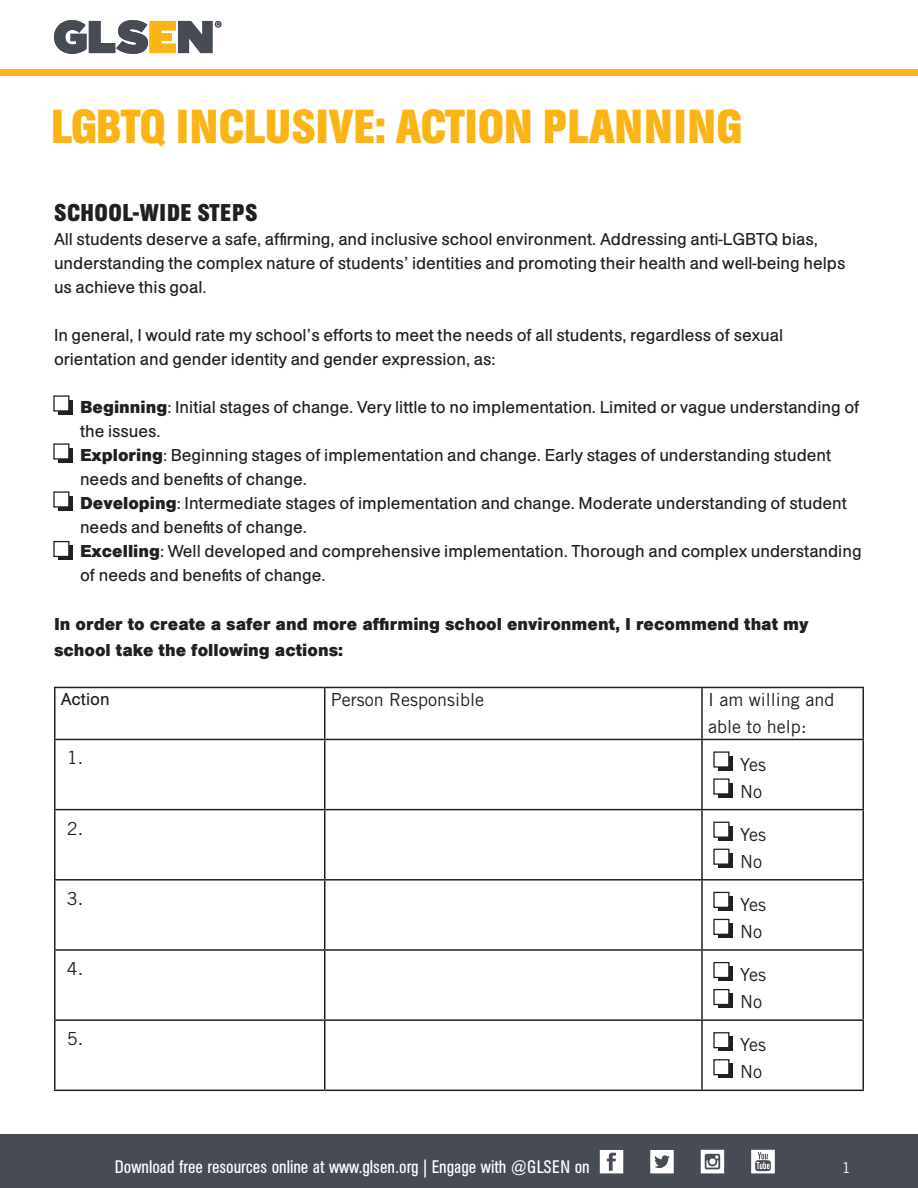
<style>
.page{position:relative;width:918px;height:1188px;background:#fff}
.page>*{position:absolute;margin:0;border:0;box-sizing:border-box;transform-origin:0 0}
.Subtitle{font:700 47.25px "AG Buch Condensed BQ";color:#fbb416}
.Subtitle-2{font:700 24px "AG Buch Condensed BQ";letter-spacing:.02em;color:#231f20}
.Subtitle-3{font:18px/24px "AG Buch Rgl";color:#231f20}
.Subtitle-4{font:18px/25.2px "AG Buch Bld";color:#231f20}
.t1{font:18px/27px "Trade Gothic LT Std";color:#231f20}
.t2{font:18px "AG Buch Condensed BQ";color:#fff}
.t3{font:14.7px "Trade Gothic LT Std";color:#fff}
.s1{font-family:"AG Buch Bld"}
</style>
<div class="page">
<div style="left:0;top:70px;width:918px;height:6px;background:#fbb416"></div>
<div style="left:0;top:1134px;width:918px;height:54px;background:#464b54"></div>
<svg style="left:600px;top:1150px;width:23px;height:23px"></svg>
<svg style="left:650px;top:1150px;width:24px;height:23px"></svg>
<svg style="left:701px;top:1150px;width:23px;height:23px"></svg>
<svg style="left:751px;top:1150px;width:24px;height:23px"></svg>
<div style="left:58px;top:400px;width:15px;height:15px;background:#231f20"></div>
<div style="left:53px;top:395px;width:17px;height:17px;background:#fff;border:1px solid #231f20"></div>
<div style="left:58px;top:448px;width:15px;height:15px;background:#231f20"></div>
<div style="left:53px;top:443px;width:17px;height:17px;background:#fff;border:1px solid #231f20"></div>
<div style="left:58px;top:496px;width:15px;height:15px;background:#231f20"></div>
<div style="left:53px;top:491px;width:17px;height:17px;background:#fff;border:1px solid #231f20"></div>
<div style="left:58px;top:545px;width:15px;height:15px;background:#231f20"></div>
<div style="left:53px;top:541px;width:17px;height:16px;background:#fff;border:1px solid #231f20"></div>
<hr style="left:54px;top:687px;width:271px;height:1px;background:#231f20">
<hr style="left:54px;top:688px;width:2px;height:51px;background:#231f20">
<hr style="left:325px;top:687px;width:377px;height:1px;background:#231f20">
<hr style="left:324px;top:688px;width:2px;height:51px;background:#231f20">
<hr style="left:702px;top:687px;width:162px;height:1px;background:#231f20">
<hr style="left:701px;top:688px;width:2px;height:51px;background:#231f20">
<hr style="left:862px;top:688px;width:2px;height:51px;background:#231f20">
<hr style="left:54px;top:739px;width:271px;height:1px;background:#231f20">
<hr style="left:54px;top:740px;width:2px;height:69px;background:#231f20">
<hr style="left:325px;top:739px;width:377px;height:1px;background:#231f20">
<hr style="left:324px;top:740px;width:2px;height:69px;background:#231f20">
<hr style="left:702px;top:739px;width:162px;height:1px;background:#231f20">
<hr style="left:701px;top:740px;width:2px;height:69px;background:#231f20">
<hr style="left:862px;top:740px;width:2px;height:69px;background:#231f20">
<hr style="left:54px;top:809px;width:271px;height:1px;background:#231f20">
<hr style="left:54px;top:810px;width:2px;height:69px;background:#231f20">
<hr style="left:325px;top:809px;width:377px;height:1px;background:#231f20">
<hr style="left:324px;top:810px;width:2px;height:69px;background:#231f20">
<hr style="left:702px;top:809px;width:162px;height:1px;background:#231f20">
<hr style="left:701px;top:810px;width:2px;height:69px;background:#231f20">
<hr style="left:862px;top:810px;width:2px;height:69px;background:#231f20">
<hr style="left:54px;top:879px;width:271px;height:2px;background:#231f20">
<hr style="left:54px;top:881px;width:2px;height:68px;background:#231f20">
<hr style="left:325px;top:879px;width:377px;height:2px;background:#231f20">
<hr style="left:324px;top:881px;width:2px;height:68px;background:#231f20">
<hr style="left:702px;top:879px;width:162px;height:2px;background:#231f20">
<hr style="left:701px;top:881px;width:2px;height:68px;background:#231f20">
<hr style="left:862px;top:881px;width:2px;height:68px;background:#231f20">
<hr style="left:54px;top:949px;width:271px;height:2px;background:#231f20">
<hr style="left:54px;top:951px;width:2px;height:68px;background:#231f20">
<hr style="left:325px;top:949px;width:377px;height:2px;background:#231f20">
<hr style="left:324px;top:951px;width:2px;height:68px;background:#231f20">
<hr style="left:702px;top:949px;width:162px;height:2px;background:#231f20">
<hr style="left:701px;top:951px;width:2px;height:68px;background:#231f20">
<hr style="left:862px;top:951px;width:2px;height:68px;background:#231f20">
<hr style="left:54px;top:1019px;width:271px;height:2px;background:#231f20">
<hr style="left:54px;top:1021px;width:2px;height:69px;background:#231f20">
<hr style="left:325px;top:1019px;width:377px;height:2px;background:#231f20">
<hr style="left:324px;top:1021px;width:2px;height:69px;background:#231f20">
<hr style="left:702px;top:1019px;width:162px;height:2px;background:#231f20">
<hr style="left:701px;top:1021px;width:2px;height:69px;background:#231f20">
<hr style="left:862px;top:1021px;width:2px;height:69px;background:#231f20">
<hr style="left:54px;top:1090px;width:271px;height:1px;background:#231f20">
<hr style="left:325px;top:1090px;width:377px;height:1px;background:#231f20">
<hr style="left:702px;top:1090px;width:162px;height:1px;background:#231f20">
<div style="left:718px;top:756px;width:15px;height:15px;background:#231f20"></div>
<div style="left:713px;top:751px;width:17px;height:17px;background:#fff;border:1px solid #231f20"></div>
<div style="left:718px;top:783px;width:15px;height:15px;background:#231f20"></div>
<div style="left:713px;top:778px;width:17px;height:17px;background:#fff;border:1px solid #231f20"></div>
<div style="left:718px;top:826px;width:15px;height:15px;background:#231f20"></div>
<div style="left:713px;top:822px;width:17px;height:16px;background:#fff;border:1px solid #231f20"></div>
<div style="left:718px;top:853px;width:15px;height:15px;background:#231f20"></div>
<div style="left:713px;top:849px;width:17px;height:16px;background:#fff;border:1px solid #231f20"></div>
<div style="left:718px;top:896px;width:15px;height:15px;background:#231f20"></div>
<div style="left:713px;top:892px;width:17px;height:16px;background:#fff;border:1px solid #231f20"></div>
<div style="left:718px;top:923px;width:15px;height:15px;background:#231f20"></div>
<div style="left:713px;top:919px;width:17px;height:16px;background:#fff;border:1px solid #231f20"></div>
<div style="left:718px;top:966px;width:15px;height:15px;background:#231f20"></div>
<div style="left:713px;top:962px;width:17px;height:16px;background:#fff;border:1px solid #231f20"></div>
<div style="left:718px;top:993px;width:15px;height:15px;background:#231f20"></div>
<div style="left:713px;top:989px;width:17px;height:16px;background:#fff;border:1px solid #231f20"></div>
<div style="left:718px;top:1036px;width:15px;height:15px;background:#231f20"></div>
<div style="left:713px;top:1032px;width:17px;height:16px;background:#fff;border:1px solid #231f20"></div>
<div style="left:718px;top:1063px;width:15px;height:15px;background:#231f20"></div>
<div style="left:713px;top:1059px;width:17px;height:16px;background:#fff;border:1px solid #231f20"></div>
<svg style="left:54px;top:20px;width:167px;height:34px"></svg>
<p class="Subtitle" style="left:51px;top:99px;width:693px">LGBTQ INCLUSIVE: ACTION PLANNING</p>
<p class="Subtitle-2" style="left:54px;top:199px;width:205px">SCHOOL-WIDE STEPS</p>
<p class="Subtitle-3" style="left:54px;top:229px;width:793px">All students deserve a safe, affirming, and inclusive school environment. Addressing anti-LGBTQ bias, understanding the complex nature of students’ identities and promoting their health and well-being helps us achieve this goal.</p>
<p class="Subtitle-3" style="left:54px;top:325px;width:731px">In general, I would rate my school’s efforts to meet the needs of all students, regardless of sexual orientation and gender identity and gender expression, as:</p>
<p class="Subtitle-3" style="left:80px;top:397px;width:781px"><span class="s1">Beginning</span>: Initial stages of change. Very little to no implementation. Limited or vague understanding of the issues.</p>
<p class="Subtitle-3" style="left:80px;top:445px;width:753px"><span class="s1">Exploring</span>: Beginning stages of implementation and change. Early stages of understanding student needs and benefits of change.</p>
<p class="Subtitle-3" style="left:80px;top:493px;width:768px"><span class="s1">Developing</span>: Intermediate stages of implementation and change. Moderate understanding of student needs and benefits of change.</p>
<p class="Subtitle-3" style="left:80px;top:541px;width:783px"><span class="s1">Excelling</span>: Well developed and comprehensive implementation. Thorough and complex understanding of needs and benefits of change.</p>
<p class="Subtitle-4" style="left:54px;top:613px;width:756px">In order to create a safer and more affirming school environment, I recommend that my school take the following actions:</p>
<p class="Subtitle-3" style="left:61px;top:689px;width:50px">Action</p>
<p class="t1" style="left:331px;top:686px;width:155px">Person Responsible</p>
<p class="t1" style="left:708px;top:686px;width:128px">I am willing and able to help:</p>
<p class="t1" style="left:67px;top:744px;width:18px">1.</p>
<p class="t1" style="left:740px;top:751px;width:28px">Yes</p>
<p class="t1" style="left:740px;top:778px;width:23px">No</p>
<p class="t1" style="left:67px;top:815px;width:18px">2.</p>
<p class="t1" style="left:740px;top:821px;width:28px">Yes</p>
<p class="t1" style="left:740px;top:848px;width:23px">No</p>
<p class="t1" style="left:67px;top:885px;width:18px">3.</p>
<p class="t1" style="left:740px;top:891px;width:28px">Yes</p>
<p class="t1" style="left:740px;top:918px;width:23px">No</p>
<p class="t1" style="left:67px;top:955px;width:18px">4.</p>
<p class="t1" style="left:740px;top:961px;width:28px">Yes</p>
<p class="t1" style="left:740px;top:988px;width:23px">No</p>
<p class="t1" style="left:67px;top:1025px;width:18px">5.</p>
<p class="t1" style="left:740px;top:1031px;width:28px">Yes</p>
<p class="t1" style="left:740px;top:1058px;width:23px">No</p>
<p class="t2" style="left:115px;top:1157px;width:476px">Download free resources online at www.glsen.org | Engage with @GLSEN on</p>
<p class="t3" style="left:842px;top:1159px;width:11px">1</p>
</div>
